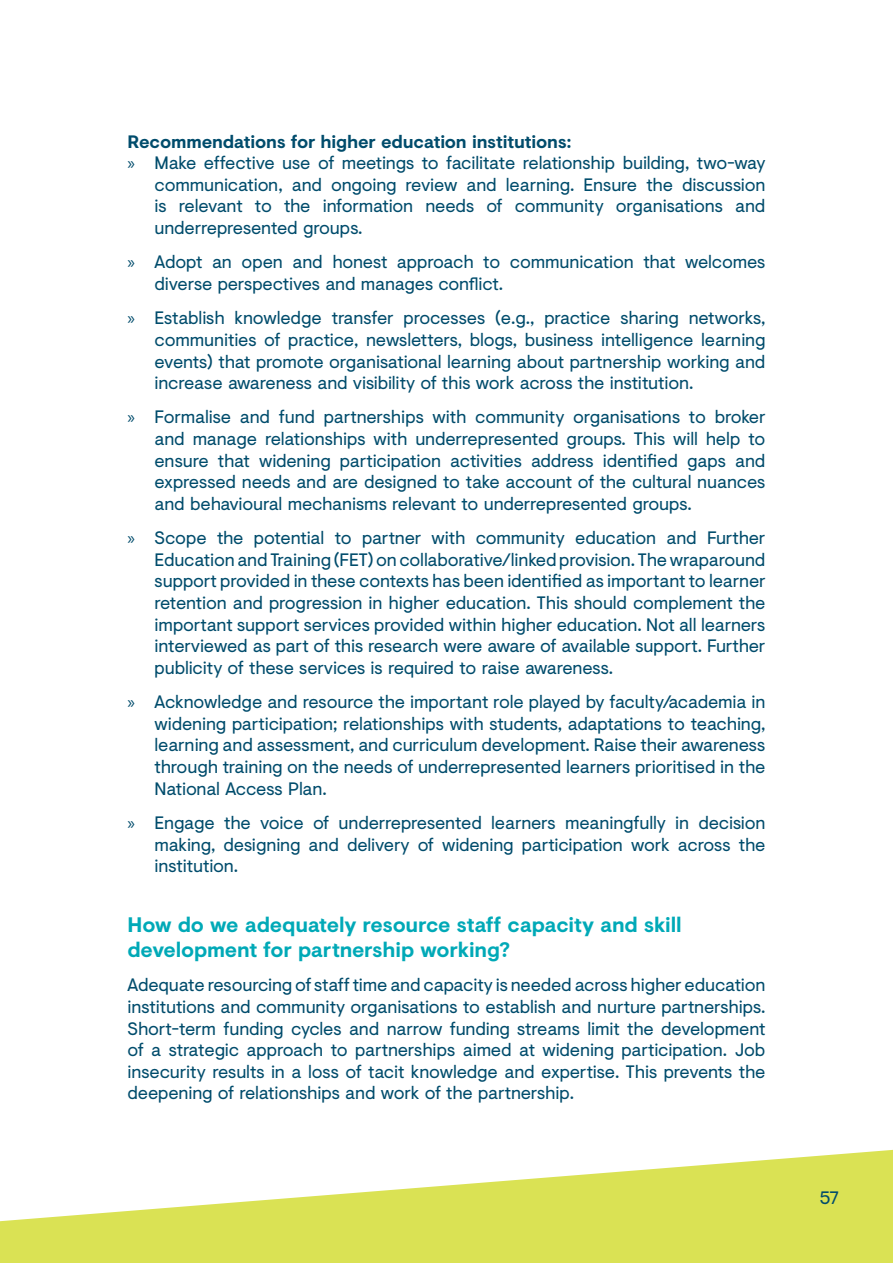
<style>
.page{position:relative;width:893px;height:1263px;background:#fff}
.page>*{position:absolute;margin:0;border:0;box-sizing:border-box;transform-origin:0 0}
.t1{font:700 21px/25.2px "Visuelt";letter-spacing:-.01em;color:#00a9b7}
.t2{font:18px/21.6px "Visuelt";letter-spacing:-.01em;color:#004c6c;text-align:justify}
.t3{font:700 18px "Visuelt";letter-spacing:-.01em;color:#004c6c}
.s1{font-family:"Myriad Pro"}
</style>
<div class="page">
<svg style="left:0;top:1150px;width:893px;height:113px;fill:#dae254"></svg>
<p class="t3" style="left:128px;top:128px;width:445px">Recommendations for higher education institutions:</p>
<p class="t2" style="left:128px;top:152px;width:639px"><span class="s1">»</span> Make effective use of meetings to facilitate relationship building, two-way</p>
<p class="t2" style="left:155px;top:173px;width:612px">communication, and ongoing review and learning. Ensure the discussion</p>
<p class="t2" style="left:155px;top:195px;width:612px">is relevant to the information needs of community organisations and</p>
<p class="t2" style="left:155px;top:216px;width:209px">underrepresented groups.</p>
<p class="t2" style="left:155px;top:251px;width:612px;text-indent:-27px"><span class="s1">»</span> Adopt an open and honest approach to communication that welcomes diverse perspectives and manages conflict.</p>
<p class="t2" style="left:155px;top:307px;width:612px;text-indent:-27px"><span class="s1">»</span> Establish knowledge transfer processes (e.g., practice sharing networks, communities of practice, newsletters, blogs, business intelligence learning events) that promote organisational learning about partnership working and increase awareness and visibility of this work across the institution.</p>
<p class="t2" style="left:155px;top:406px;width:612px;text-indent:-27px"><span class="s1">»</span> Formalise and fund partnerships with community organisations to broker and manage relationships with underrepresented groups. This will help to ensure that widening participation activities address identified gaps and expressed needs and are designed to take account of the cultural nuances and behavioural mechanisms relevant to underrepresented groups.</p>
<p class="t2" style="left:155px;top:527px;width:612px;text-indent:-27px"><span class="s1">»</span> Scope the potential to partner with community education and Further Education and Training (FET) on collaborative/linked provision. The wraparound support provided in these contexts has been identified as important to learner retention and progression in higher education. This should complement the important support services provided within higher education. Not all learners interviewed as part of this research were aware of available support. Further publicity of these services is required to raise awareness.</p>
<p class="t2" style="left:155px;top:691px;width:612px;text-indent:-27px"><span class="s1">»</span> Acknowledge and resource the important role played by faculty/academia in widening participation; relationships with students, adaptations to teaching, learning and assessment, and curriculum development. Raise their awareness through training on the needs of underrepresented learners prioritised in the National Access Plan.</p>
<p class="t2" style="left:155px;top:811px;width:612px;text-indent:-27px"><span class="s1">»</span> Engage the voice of underrepresented learners meaningfully in decision making, designing and delivery of widening participation work across the institution.</p>
<p class="t1" style="left:128px;top:911px;width:556px">How do we adequately resource staff capacity and skill development for partnership working?</p>
<p class="t2" style="left:128px;top:974px;width:639px">Adequate resourcing of staff time and capacity is needed across higher education institutions and community organisations to establish and nurture partnerships.<br>Short-term funding cycles and narrow funding streams limit the development of a strategic approach to partnerships aimed at widening participation. Job insecurity results in a loss of tacit knowledge and expertise. This prevents the deepening of relationships and work of the partnership.</p>
<p class="t2" style="left:820px;top:1187px;width:20px">57</p>
</div>
